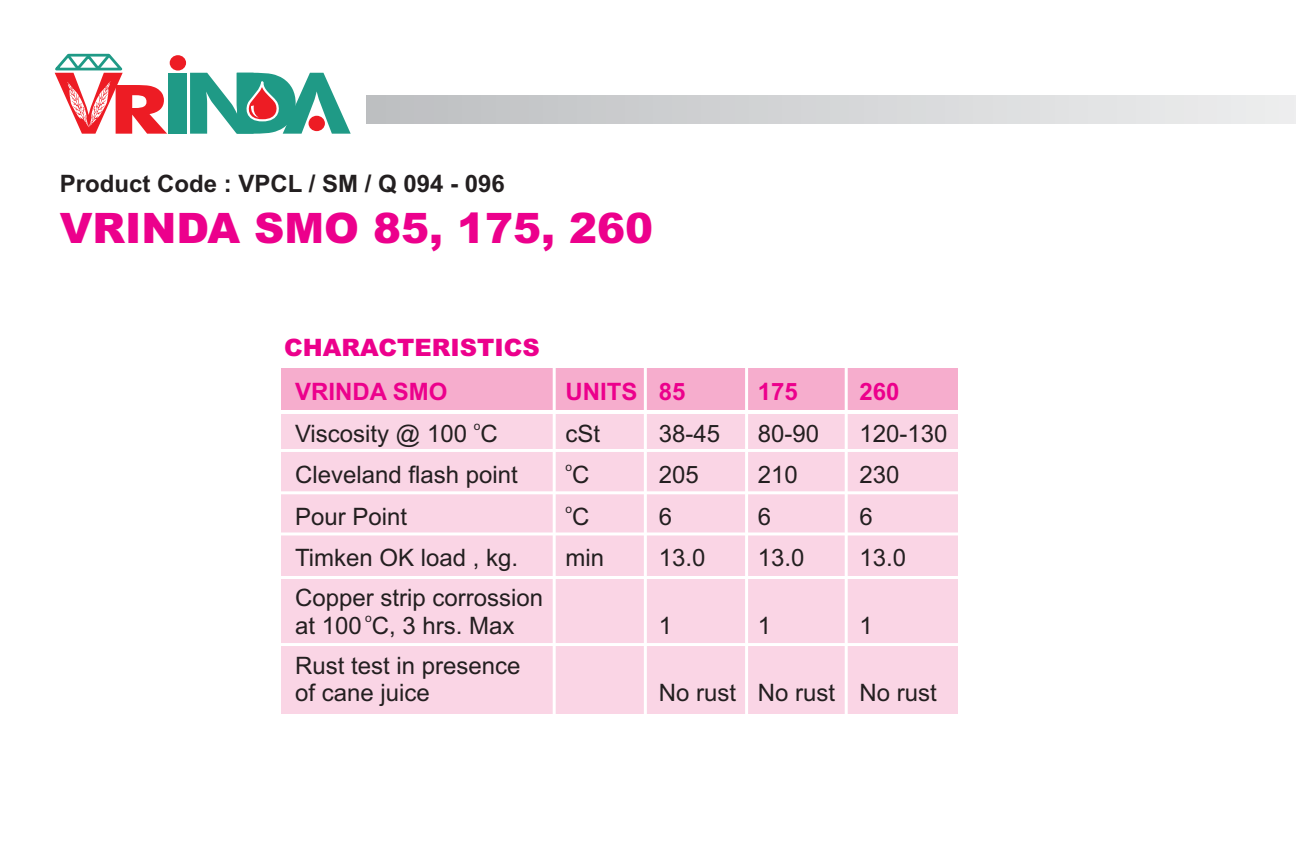
<style>
.page{position:relative;width:1296px;height:864px;background:#fff}
.page>*{position:absolute;margin:0;border:0;box-sizing:border-box;transform-origin:0 0}
.t1{font:900 42px "Arial";color:#ec008c}
.t2{font:24px/26.7px "Arial";color:#231f20}
.t3{font:700 24px "Arial";color:#231f20}
.t4{font:700 24px "Arial";color:#ec008c}
.t5{font:900 24px "Arial";color:#ec008c}
.t6{font:12px "Arial";color:#231f20}
</style>
<div class="page">
<div style="left:281px;top:414px;width:677px;height:300px;background:#fad5e5"></div>
<div style="left:281px;top:368px;width:677px;height:41px;background:#f6adcd"></div>
<hr style="left:277px;top:449px;width:687px;height:3px;background:#fff">
<hr style="left:277px;top:491px;width:687px;height:3px;background:#fff">
<hr style="left:277px;top:532px;width:687px;height:3px;background:#fff">
<hr style="left:277px;top:576px;width:687px;height:3px;background:#fff">
<hr style="left:277px;top:643px;width:687px;height:3px;background:#fff">
<hr style="left:553px;top:366px;width:3px;height:350px;background:#fff">
<hr style="left:644px;top:366px;width:3px;height:350px;background:#fff">
<hr style="left:745px;top:366px;width:3px;height:350px;background:#fff">
<hr style="left:845px;top:366px;width:3px;height:350px;background:#fff">
<div style="left:366px;top:96px;width:930px;height:27px;background:linear-gradient(to right,#bdbfc1,#edeeee)"></div>
<div style="left:170px;top:55px;width:16px;height:16px;background:#ed1c24;border-radius:50%"></div>
<svg style="left:54px;top:53px;width:113px;height:81px"></svg>
<svg style="left:190px;top:72px;width:161px;height:62px"></svg>
<div style="left:169px;top:73px;width:18px;height:61px;background:#1f9a86"></div>
<p class="t3" style="left:60px;top:174px;width:447px">Product Code : VPCL / SM / Q 094 - 096</p>
<h1 class="t1" style="left:60px;top:213px;width:595px">VRINDA SMO 85, 175, 260</h1>
<p class="t5" style="left:284px;top:339px;width:257px">CHARACTERISTICS</p>
<p class="t4" style="left:295px;top:382px;width:154px">VRINDA SMO</p>
<p class="t4" style="left:566px;top:382px;width:122px">UNITS 85</p>
<p class="t4" style="left:758px;top:382px;width:42px">175</p>
<p class="t4" style="left:860px;top:382px;width:42px">260</p>
<p class="t6" style="left:474px;top:421px;width:8px">o</p>
<p class="t2" style="left:295px;top:422px;width:204px">Viscosity @ 100 C</p>
<p class="t2" style="left:566px;top:422px;width:36px">cSt</p>
<p class="t2" style="left:659px;top:422px;width:63px">38-45</p>
<p class="t2" style="left:758px;top:422px;width:63px">80-90</p>
<p class="t2" style="left:860px;top:422px;width:90px">120-130</p>
<p class="t6" style="left:566px;top:463px;width:8px">o</p>
<p class="t2" style="left:295px;top:464px;width:224px">Cleveland flash point</p>
<p class="t2" style="left:572px;top:464px;width:19px">C</p>
<p class="t2" style="left:659px;top:464px;width:42px">205</p>
<p class="t2" style="left:758px;top:464px;width:42px">210</p>
<p class="t2" style="left:860px;top:464px;width:42px">230</p>
<p class="t6" style="left:566px;top:505px;width:8px">o</p>
<p class="t2" style="left:295px;top:506px;width:114px">Pour Point</p>
<p class="t2" style="left:572px;top:506px;width:19px">C</p>
<p class="t2" style="left:659px;top:506px;width:15px">6</p>
<p class="t2" style="left:758px;top:506px;width:15px">6</p>
<p class="t2" style="left:860px;top:506px;width:15px">6</p>
<p class="t2" style="left:295px;top:546px;width:225px">Timken OK load , kg.</p>
<p class="t2" style="left:566px;top:546px;width:40px">min</p>
<p class="t2" style="left:659px;top:546px;width:48px">13.0</p>
<p class="t2" style="left:758px;top:546px;width:48px">13.0</p>
<p class="t2" style="left:860px;top:546px;width:48px">13.0</p>
<p class="t2" style="left:295px;top:586px;width:250px">Copper strip corrossion</p>
<p class="t6" style="left:365px;top:613px;width:8px">o</p>
<p class="t2" style="left:295px;top:614px;width:221px">at 100 C, 3 hrs. Max</p>
<p class="t2" style="left:659px;top:614px;width:15px">1</p>
<p class="t2" style="left:758px;top:614px;width:15px">1</p>
<p class="t2" style="left:860px;top:614px;width:15px">1</p>
<p class="t2" style="left:295px;top:654px;width:227px">Rust test in presence of cane juice</p>
<p class="t2" style="left:659px;top:681px;width:279px">No rust No rust No rust</p>
</div>
